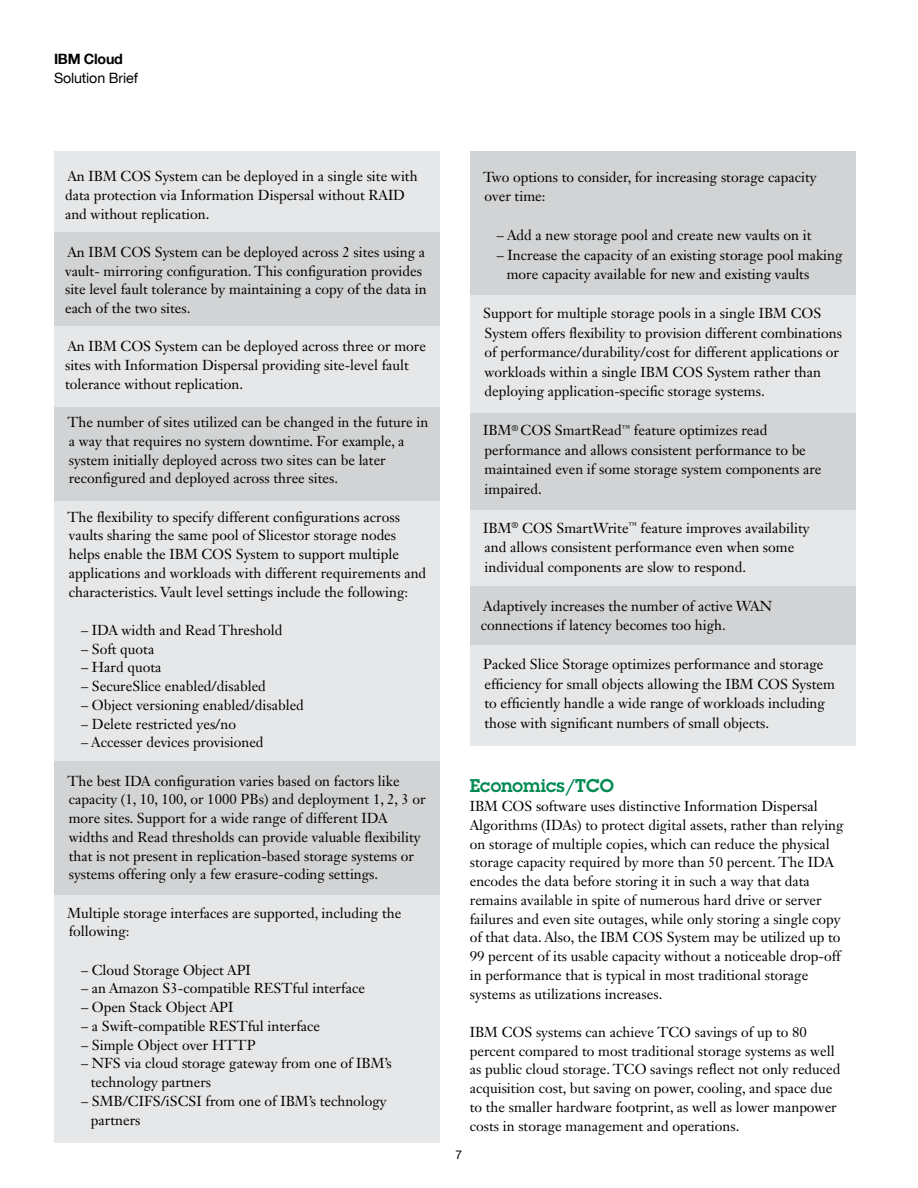
<style>
.page{position:relative;width:918px;height:1188px;background:#fff}
.page>*{position:absolute;margin:0;border:0;box-sizing:border-box;transform-origin:0 0}
._2A_head__color{font:600 18px "Lubalin Graph Std";color:#008a52}
._2C_body{font:14.25px/18.8px "Janson Text LT Std";color:#000}
._0A_collateral_type{font:14.25px "Helvetica Neue LT Com";letter-spacing:-.01em;color:#000}
._0A_business_unit{font:700 14.25px "Helvetica Neue LT Com";letter-spacing:-.02em;color:#000}
._0B_industry_area{font:12px "Helvetica Neue LT Com";color:#000}
</style>
<div class="page">
<div style="left:470px;top:631px;width:385px;height:115px;background:#e6e7e8"></div>
<div style="left:470px;top:565px;width:385px;height:80px;background:#d1d3d4"></div>
<div style="left:470px;top:488px;width:385px;height:98px;background:#e6e7e8"></div>
<div style="left:470px;top:403px;width:385px;height:107px;background:#d1d3d4"></div>
<div style="left:470px;top:282px;width:385px;height:131px;background:#e6e7e8"></div>
<div style="left:470px;top:152px;width:385px;height:143px;background:#d1d3d4"></div>
<div style="left:54px;top:895px;width:386px;height:248px;background:#e6e7e8"></div>
<div style="left:54px;top:760px;width:386px;height:135px;background:#d1d3d4"></div>
<div style="left:54px;top:501px;width:386px;height:259px;background:#e6e7e8"></div>
<div style="left:54px;top:407px;width:386px;height:94px;background:#d1d3d4"></div>
<div style="left:54px;top:326px;width:386px;height:81px;background:#e6e7e8"></div>
<div style="left:54px;top:232px;width:386px;height:94px;background:#d1d3d4"></div>
<div style="left:54px;top:152px;width:386px;height:80px;background:#e6e7e8"></div>
<p class="_0A_business_unit" style="left:54px;top:50px;width:70px">IBM Cloud</p>
<p class="_0A_collateral_type" style="left:54px;top:69px;width:85px">Solution Brief</p>
<p class="_2C_body" style="left:65px;top:167px;width:354px">An IBM COS System can be deployed in a single site with data protection via Information Dispersal without RAID and without replication.</p>
<p class="_2C_body" style="left:65px;top:242px;width:363px">An IBM COS System can be deployed across 2 sites using a vault- mirroring configuration. This configuration provides site level fault tolerance by maintaining a copy of the data in each of the two sites.</p>
<p class="_2C_body" style="left:65px;top:337px;width:362px">An IBM COS System can be deployed across three or more sites with Information Dispersal providing site-level fault tolerance without replication.</p>
<p class="_2C_body" style="left:67px;top:413px;width:362px">The number of sites utilized can be changed in the future in a way that requires no system downtime. For example, a system initially deployed across two sites can be later reconfigured and deployed across three sites.</p>
<p class="_2C_body" style="left:67px;top:507px;width:360px">The flexibility to specify different configurations across vaults sharing the same pool of Slicestor storage nodes helps enable the IBM COS System to support multiple applications and workloads with different requirements and characteristics. Vault level settings include the following:</p>
<p class="_2C_body" style="left:81px;top:620px;width:203px">– IDA width and Read Threshold</p>
<p class="_2C_body" style="left:81px;top:639px;width:75px">– Soft quota</p>
<p class="_2C_body" style="left:81px;top:658px;width:82px">– Hard quota</p>
<p class="_2C_body" style="left:81px;top:677px;width:186px">– SecureSlice enabled/disabled</p>
<p class="_2C_body" style="left:81px;top:695px;width:224px">– Object versioning enabled/disabled</p>
<p class="_2C_body" style="left:81px;top:714px;width:157px">– Delete restricted yes/no</p>
<p class="_2C_body" style="left:81px;top:733px;width:184px">– Accesser devices provisioned</p>
<p class="_2C_body" style="left:67px;top:771px;width:360px">The best IDA configuration varies based on factors like capacity (1, 10, 100, or 1000 PBs) and deployment 1, 2, 3 or more sites. Support for a wide range of different IDA widths and Read thresholds can provide valuable flexibility that is not present in replication-based storage systems or systems offering only a few erasure-coding settings.</p>
<p class="_2C_body" style="left:67px;top:903px;width:335px">Multiple storage interfaces are supported, including the following:</p>
<p class="_2C_body" style="left:81px;top:960px;width:171px">– Cloud Storage Object API</p>
<p class="_2C_body" style="left:81px;top:979px;width:285px">– an Amazon S3-compatible RESTful interface</p>
<p class="_2C_body" style="left:81px;top:998px;width:154px">– Open Stack Object API</p>
<p class="_2C_body" style="left:81px;top:1016px;width:241px">– a Swift-compatible RESTful interface</p>
<p class="_2C_body" style="left:81px;top:1035px;width:176px">– Simple Object over HTTP</p>
<p class="_2C_body" style="left:91px;top:1054px;width:302px;text-indent:-10px">– NFS via cloud storage gateway from one of IBM’s technology partners</p>
<p class="_2C_body" style="left:91px;top:1091px;width:297px;text-indent:-10px">– SMB/CIFS/iSCSI from one of IBM’s technology partners</p>
<p class="_2C_body" style="left:483px;top:167px;width:335px;line-height:19.5px">Two options to consider, for increasing storage capacity over time:</p>
<p class="_2C_body" style="left:497px;top:226px;width:316px">– Add a new storage pool and create new vaults on it</p>
<p class="_2C_body" style="left:507px;top:245px;width:337px;line-height:19.5px;text-indent:-10px">– Increase the capacity of an existing storage pool making more capacity available for new and existing vaults</p>
<p class="_2C_body" style="left:483px;top:304px;width:360px;line-height:19.5px">Support for multiple storage pools in a single IBM COS System offers flexibility to provision different combinations of performance/durability/cost for different applications or workloads within a single IBM COS System rather than deploying application-specific storage systems.</p>
<p class="_2C_body" style="left:483px;top:421px;width:340px;line-height:19.5px">IBM<sup>®</sup> COS SmartRead<sup>™</sup> feature optimizes read performance and allows consistent performance to be maintained even if some storage system components are impaired.</p>
<p class="_2C_body" style="left:483px;top:518px;width:328px;line-height:19.5px">IBM<sup>®</sup> COS SmartWrite<sup>™</sup> feature improves availability and allows consistent performance even when some individual components are slow to respond.</p>
<p class="_2C_body" style="left:481px;top:596px;width:293px;line-height:19.5px">Adaptively increases the number of active WAN connections if latency becomes too high.</p>
<p class="_2C_body" style="left:483px;top:655px;width:353px;line-height:19.5px">Packed Slice Storage optimizes performance and storage efficiency for small objects allowing the IBM COS System to efficiently handle a wide range of workloads including those with significant numbers of small objects.</p>
<p class="_2A_head__color" style="left:470px;top:774px;width:145px">Economics/TCO</p>
<p class="_2C_body" style="left:470px;top:797px;width:375px">IBM COS software uses distinctive Information Dispersal Algorithms (IDAs) to protect digital assets, rather than relying on storage of multiple copies, which can reduce the physical storage capacity required by more than 50 percent. The IDA encodes the data before storing it in such a way that data remains available in spite of numerous hard drive or server failures and even site outages, while only storing a single copy of that data. Also, the IBM COS System may be utilized up to 99 percent of its usable capacity without a noticeable drop-off in performance that is typical in most traditional storage systems as utilizations increases.</p>
<p class="_2C_body" style="left:470px;top:1023px;width:372px">IBM COS systems can achieve TCO savings of up to 80 percent compared to most traditional storage systems as well as public cloud storage. TCO savings reflect not only reduced acquisition cost, but saving on power, cooling, and space due to the smaller hardware footprint, as well as lower manpower costs in storage management and operations.</p>
<p class="_0B_industry_area" style="left:456px;top:1148px;width:8px">7</p>
</div>
